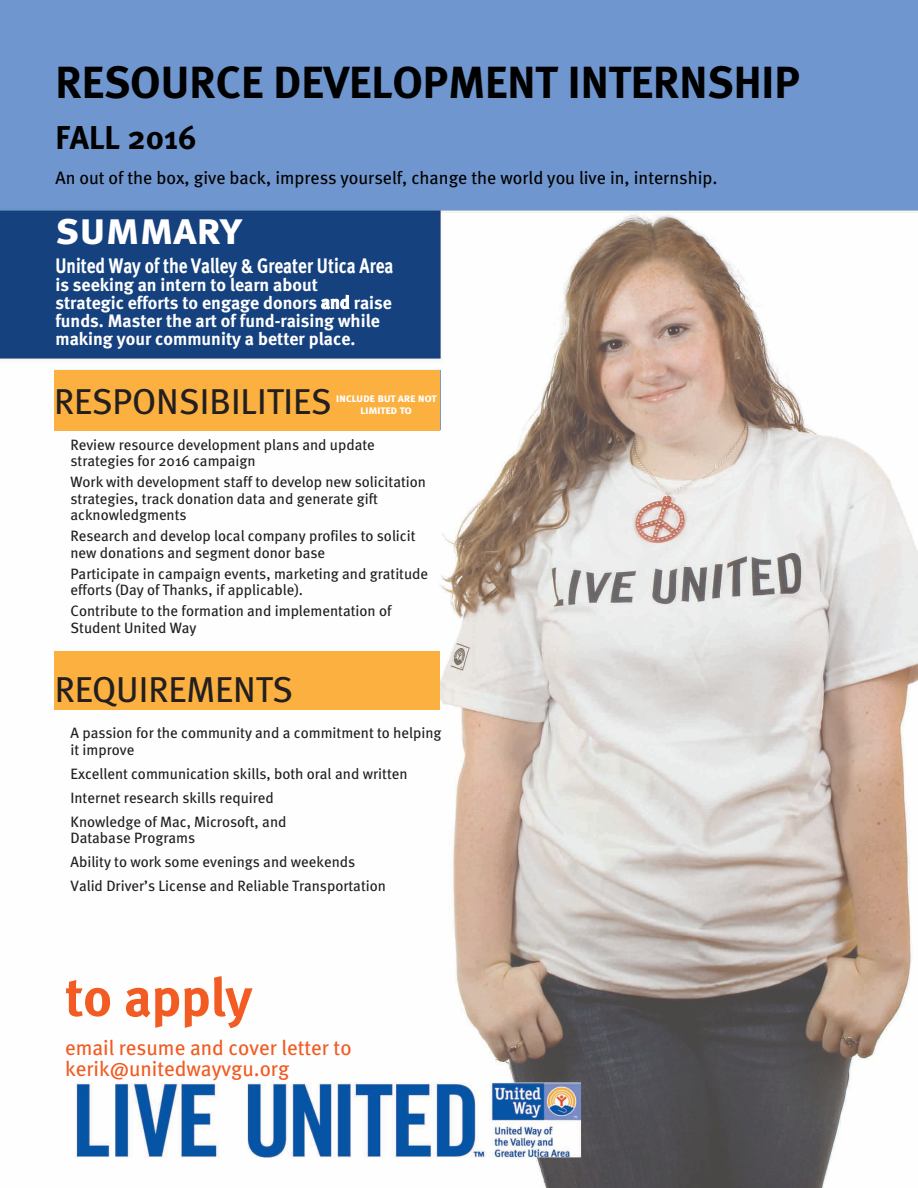
<style>
.page{position:relative;width:918px;height:1188px;background:#fff}
.page>*{position:absolute;margin:0;border:0;box-sizing:border-box;transform-origin:0 0}
.t1{font:54px "Meta Bold LF";letter-spacing:-.005em;color:#f25b21}
.t2{font:700 45px "Meta";color:#000}
.t3{font:45px "Meta Bold Caps";letter-spacing:-.01em;color:#fff}
.t4{font:36px "Meta";color:#231f20}
.t5{font:700 33px "Meta";color:#000}
.t6{font:21px/21px "Meta";color:#f25b21}
.t7{font:21px "Meta Bold LF";color:#fff;scale:.83 1}
.t8{font:18px/18px "Meta Bold LF";color:#fff}
.t9{font:18px "Meta";color:#000}
.t10{font:15px/16.5px "Meta";color:#231f20}
.t11{font:12px/12px "Meta Bold Caps";letter-spacing:-.025em;color:#fff;text-align:center}
</style>
<div class="page">
<img style="left:0;top:0;width:918px;height:1188px">
<div style="left:54px;top:370px;width:386px;height:60px;background:#fbb03f"></div>
<div style="left:55px;top:651px;width:385px;height:59px;background:#fbb03f"></div>
<h2 class="t2" style="left:55px;top:56px;width:746px">RESOURCE DEVELOPMENT INTERNSHIP</h2>
<h3 class="t5" style="left:55px;top:117px;width:143px">FALL 2016</h3>
<p class="t9" style="left:55px;top:167px;width:664px">An out of the box, give back, impress yourself, change the world you live in, internship.</p>
<h2 class="t3" style="left:55px;top:202px;width:188px">summary</h2>
<h3 class="t7" style="left:55px;top:253px;width:409px">United Way of the Valley &amp; Greater Utica Area</h3>
<p class="t8" style="left:55px;top:275px;width:338px">is seeking an intern to learn about<br>strategic efforts to engage donors and raise funds. Master the art of fund-raising while making your community a better place.</p>
<h3 class="t4" style="left:54px;top:380px;width:279px">RESPONSIBILITIES</h3>
<p class="t11" style="left:336px;top:392px;width:103px">include but are not limited to</p>
<p class="t10" style="left:70px;top:436px;width:306px">Review resource development plans and update strategies for 2016 campaign</p>
<p class="t10" style="left:70px;top:473px;width:357px">Work with development staff to develop new solicitation strategies, track donation data and generate gift acknowledgments</p>
<p class="t10" style="left:70px;top:527px;width:347px">Research and develop local company profiles to solicit new donations and segment donor base</p>
<p class="t10" style="left:70px;top:565px;width:359px">Participate in campaign events, marketing and gratitude efforts (Day of Thanks, if applicable).</p>
<p class="t10" style="left:70px;top:602px;width:323px">Contribute to the formation and implementation of<br>Student United Way</p>
<h3 class="t4" style="left:55px;top:668px;width:240px">REQUIREMENTS</h3>
<p class="t10" style="left:70px;top:724px;width:372px">A passion for the community and a commitment to helping it improve</p>
<p class="t10" style="left:70px;top:761px;width:339px;line-height:24px">Excellent communication skills, both oral and written<br>Internet research skills required<br>Knowledge of Mac, Microsoft, and</p>
<p class="t10" style="left:70px;top:826px;width:317px;line-height:24px">Database Programs<br>Ability to work some evenings and weekends<br>Valid Driver’s License and Reliable Transportation</p>
<h1 class="t1" style="left:65px;top:965px;width:189px">to apply</h1>
<h3 class="t6" style="left:65px;top:1037px;width:288px">email resume and cover letter to kerik@unitedwayvgu.org</h3>
</div>
